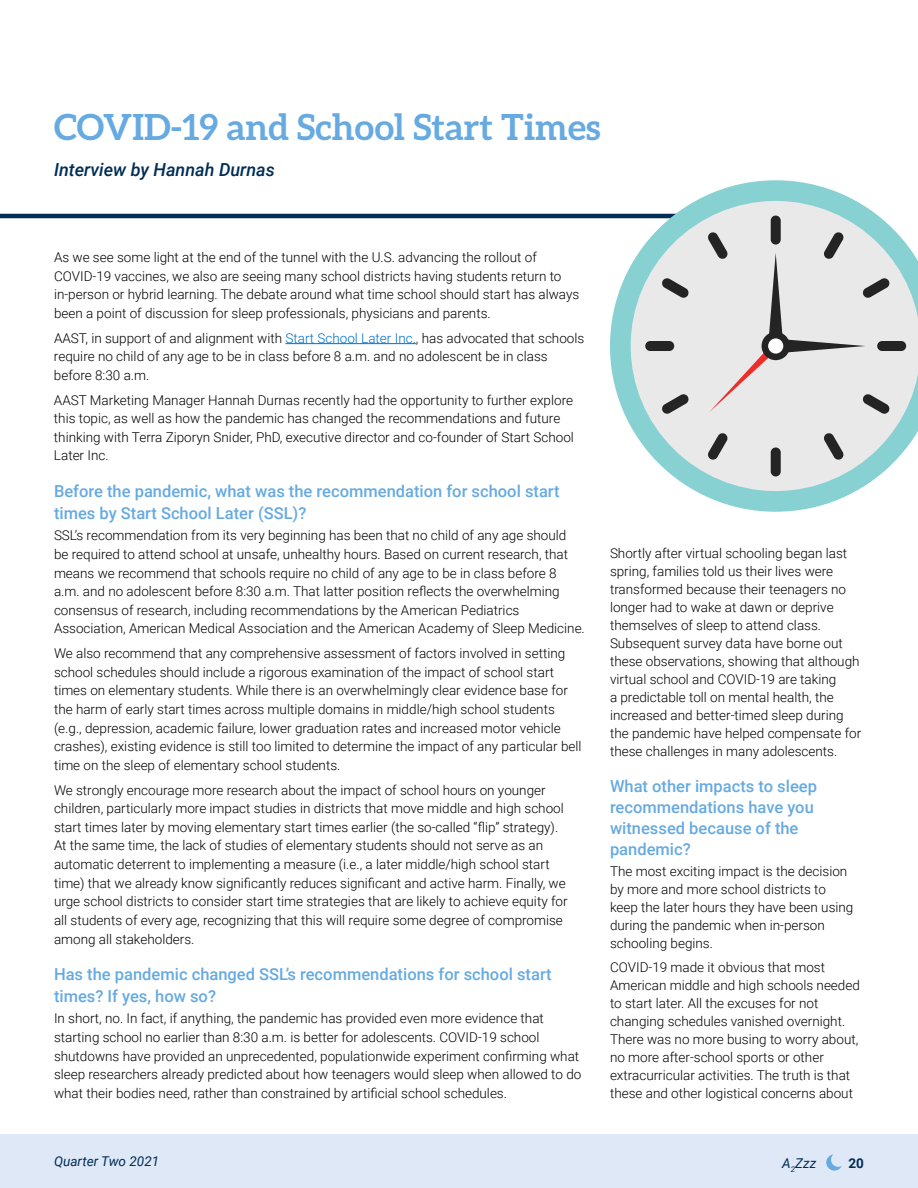
<style>
.page{position:relative;width:918px;height:1188px;background:#fff}
.page>*{position:absolute;margin:0;border:0;box-sizing:border-box;transform-origin:0 0}
.t1{font:700 36px "Aleo";color:#66aae1}
.t2{font:italic 500 18px "Roboto";color:#002d55}
.t3{font:500 16.5px/21px "Roboto";color:#66aae1}
.t4{font:300 13.5px/18.6px "Roboto";color:#000}
.t5{font:italic 13.5px "Roboto";color:#002d55}
.t6{font:700 13.5px "Roboto";color:#002d55}
.s1{color:#0070ce}
</style>
<div class="page">
<div style="left:0;top:1134px;width:918px;height:54px;background:#dfe8f6"></div>
<svg style="left:826px;top:1154px;width:16px;height:17px"></svg>
<hr style="left:285px;top:343px;width:131px;height:1px;background:#0070ce">
<hr style="left:0;top:214px;width:864px;height:4px;background:#002d55">
<svg style="left:610px;top:180px;width:246px;height:332px"></svg>
<svg style="left:631px;top:201px;width:287px;height:290px;background:#d4e5e6"></svg>
<div style="left:771px;top:216px;width:10px;height:29px;background:#252424;border-radius:5px"></div>
<svg style="left:661px;top:278px;width:28px;height:20px"></svg>
<div style="left:645px;top:341px;width:29px;height:10px;background:#252424;border-radius:5px"></div>
<svg style="left:661px;top:394px;width:28px;height:20px"></svg>
<svg style="left:707px;top:433px;width:21px;height:27px"></svg>
<div style="left:771px;top:447px;width:10px;height:29px;background:#252424;border-radius:5px"></div>
<svg style="left:823px;top:433px;width:21px;height:27px"></svg>
<div style="left:877px;top:341px;width:29px;height:10px;background:#252424;border-radius:5px"></div>
<svg style="left:707px;top:232px;width:183px;height:182px;background:#dad9da"></svg>
<div style="left:762px;top:332px;width:28px;height:28px;background:#252424;border-radius:50%"></div>
<div style="left:768px;top:338px;width:15px;height:16px;background:#fff;border-radius:50%"></div>
<h1 class="t1" style="left:54px;top:106px;width:548px">COVID-19 and School Start Times</h1>
<h2 class="t2" style="left:54px;top:157px;width:222px">Interview by Hannah Durnas</h2>
<p class="t4" style="left:54px;top:248px;width:527px">As we see some light at the end of the tunnel with the U.S. advancing the rollout of COVID-19 vaccines, we also are seeing many school districts having students return to in-person or hybrid learning. The debate around what time school should start has always been a point of discussion for sleep professionals, physicians and parents.</p>
<p class="t4" style="left:54px;top:328px;width:532px">AAST, in support of and alignment with <span class="s1">Start School Later Inc.</span>, has advocated that schools require no child of any age to be in class before 8 a.m. and no adolescent be in class before 8:30 a.m.</p>
<p class="t4" style="left:54px;top:390px;width:521px">AAST Marketing Manager Hannah Durnas recently had the opportunity to further explore this topic, as well as how the pandemic has changed the recommendations and future thinking with Terra Ziporyn Snider, PhD, executive director and co-founder of Start School Later Inc.</p>
<p class="t3" style="left:54px;top:480px;width:507px;line-height:21.6px">Before the pandemic, what was the recommendation for school start times by Start School Later (SSL)?</p>
<p class="t4" style="left:54px;top:526px;width:532px">SSL’s recommendation from its very beginning has been that no child of any age should<br>be required to attend school at unsafe, unhealthy hours. Based on current research, that means we recommend that schools require no child of any age to be in class before 8 a.m. and no adolescent before 8:30 a.m. That latter position reflects the overwhelming consensus of research, including recommendations by the American Pediatrics Association, American Medical Association and the American Academy of Sleep Medicine.</p>
<p class="t4" style="left:54px;top:644px;width:529px">We also recommend that any comprehensive assessment of factors involved in setting school schedules should include a rigorous examination of the impact of school start times on elementary students. While there is an overwhelmingly clear evidence base for the harm of early start times across multiple domains in middle/high school students (e.g., depression, academic failure, lower graduation rates and increased motor vehicle crashes), existing evidence is still too limited to determine the impact of any particular bell time on the sleep of elementary school students.</p>
<p class="t4" style="left:54px;top:780px;width:515px">We strongly encourage more research about the impact of school hours on younger children, particularly more impact studies in districts that move middle and high school start times later by moving elementary start times earlier (the so-called “flip” strategy).<br>At the same time, the lack of studies of elementary students should not serve as an automatic deterrent to implementing a measure (i.e., a later middle/high school start time) that we already know significantly reduces significant and active harm. Finally, we urge school districts to consider start time strategies that are likely to achieve equity for all students of every age, recognizing that this will require some degree of compromise among all stakeholders.</p>
<p class="t3" style="left:54px;top:963px;width:499px;line-height:21.6px">Has the pandemic changed SSL’s recommendations for school start times? If yes, how so?</p>
<p class="t4" style="left:54px;top:1009px;width:529px">In short, no. In fact, if anything, the pandemic has provided even more evidence that starting school no earlier than 8:30 a.m. is better for adolescents. COVID-19 school shutdowns have provided an unprecedented, populationwide experiment confirming what sleep researchers already predicted about how teenagers would sleep when allowed to do what their bodies need, rather than constrained by artificial school schedules.</p>
<p class="t4" style="left:610px;top:544px;width:253px;line-height:18px">Shortly after virtual schooling began last spring, families told us their lives were transformed because their teenagers no longer had to wake at dawn or deprive themselves of sleep to attend class.<br>Subsequent survey data have borne out these observations, showing that although virtual school and COVID-19 are taking<br>a predictable toll on mental health, the increased and better-timed sleep during the pandemic have helped compensate for these challenges in many adolescents.</p>
<p class="t3" style="left:610px;top:775px;width:209px">What other impacts to sleep recommendations have you witnessed because of the pandemic?</p>
<p class="t4" style="left:610px;top:862px;width:245px;line-height:18px">The most exciting impact is the decision by more and more school districts to keep the later hours they have been using during the pandemic when in-person schooling begins.</p>
<p class="t4" style="left:610px;top:958px;width:251px;line-height:18px">COVID-19 made it obvious that most American middle and high schools needed to start later. All the excuses for not changing schedules vanished overnight.<br>There was no more busing to worry about, no more after-school sports or other extracurricular activities. The truth is that these and other logistical concerns about</p>
<p class="t5" style="left:54px;top:1152px;width:107px">Quarter Two 2021</p>
<p class="t6" style="left:849px;top:1153px;width:17px">20</p>
<p class="t5" style="left:782px;top:1153px;width:35px">A<sub>2</sub>Zzz</p>
</div>
